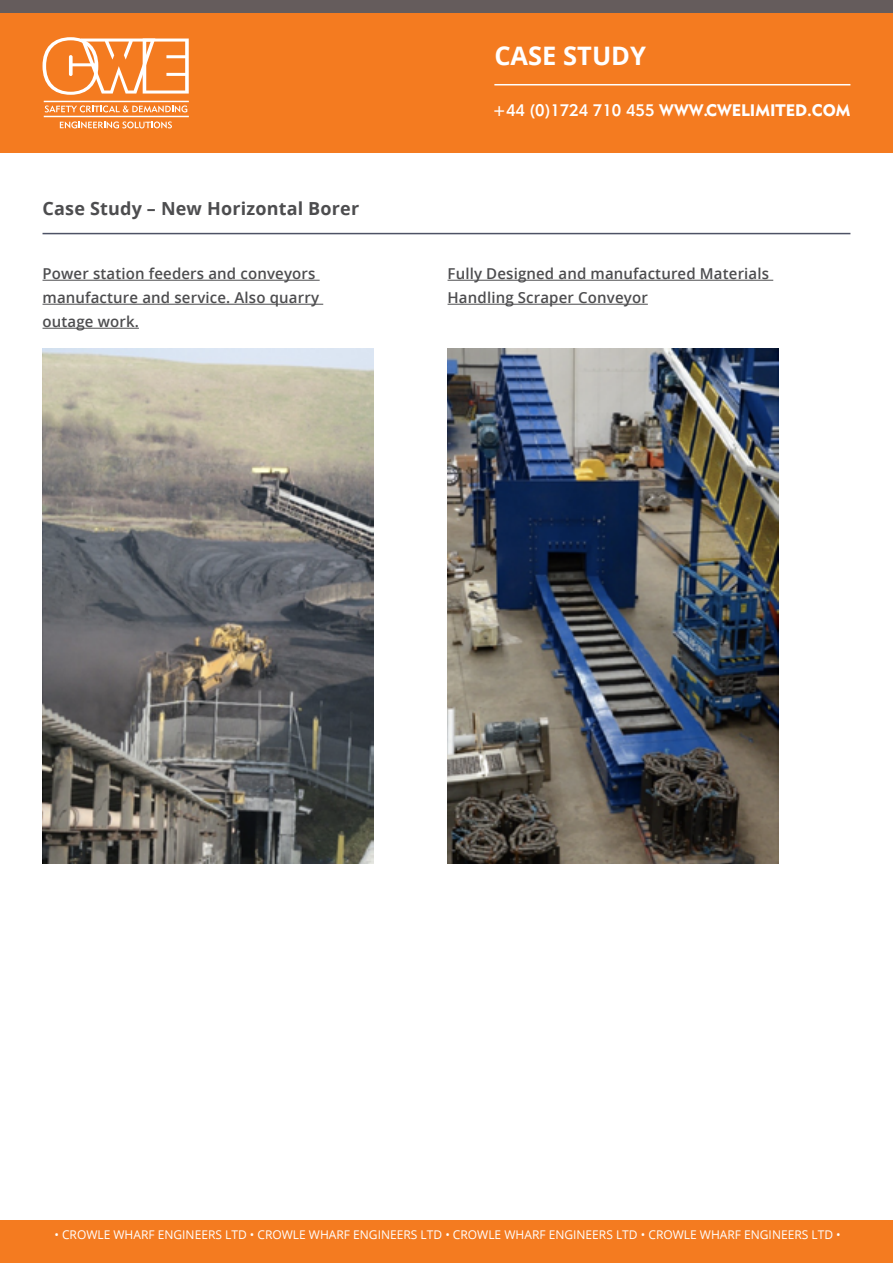
<style>
.page{position:relative;width:893px;height:1263px;background:#fff}
.page>*{position:absolute;margin:0;border:0;box-sizing:border-box;transform-origin:0 0}
.t1{font:700 25.5px "Open Sans";color:#fff}
.t2{font:700 18px "Open Sans";letter-spacing:.01em;color:#4d4d4f}
.t3{font:16.5px "Geometric 415 BT Black A";color:#fff}
.t4{font:600 15px/24px "Open Sans";letter-spacing:.01em;color:#4d4d4f}
.t5{font:12px "Open Sans";color:#fff}
.s1{font-family:"Geometric 415 BT Medium A"}
</style>
<div class="page">
<div style="left:0;top:0;width:893px;height:21px;background:#655c5c"></div>
<div style="left:0;top:1220px;width:893px;height:43px;background:#f47b20"></div>
<div style="left:0;top:14px;width:893px;height:139px;background:#f47b20"></div>
<svg style="left:43px;top:37px;width:146px;height:58px"></svg>
<svg style="left:60px;top:121px;width:112px;height:7px"></svg>
<hr style="left:44px;top:101px;width:145px;height:1px;background:#fff">
<hr style="left:44px;top:116px;width:145px;height:1px;background:#fff">
<svg style="left:45px;top:105px;width:142px;height:7px"></svg>
<hr style="left:494px;top:84px;width:356px;height:1px;background:#fff">
<hr style="left:43px;top:233px;width:807px;height:1px;background:#4d5265">
<hr style="left:43px;top:280px;width:277px;height:1px;background:#4d4d4f">
<hr style="left:43px;top:304px;width:280px;height:1px;background:#4d4d4f">
<hr style="left:43px;top:328px;width:96px;height:1px;background:#4d4d4f">
<img style="left:43px;top:349px;width:331px;height:514px">
<hr style="left:448px;top:280px;width:325px;height:1px;background:#4d4d4f">
<hr style="left:448px;top:304px;width:200px;height:1px;background:#4d4d4f">
<img style="left:448px;top:349px;width:331px;height:514px">
<p class="t2" style="left:43px;top:201px;width:318px">Case Study – New Horizontal Borer</p>
<h1 class="t1" style="left:494px;top:46px;width:153px">CASE STUDY</h1>
<p class="t3" style="left:492px;top:100px;width:360px"><span class="s1">+44 (0)1724 710 455</span> WWW.CWELIMITED.COM</p>
<p class="t4" style="left:43px;top:263px;width:278px">Power station feeders and conveyors manufacture and service. Also quarry outage work.</p>
<p class="t4" style="left:448px;top:263px;width:323px">Fully Designed and manufactured Materials<br>Handling Scraper Conveyor</p>
<p class="t5" style="left:54px;top:1230px;width:788px">• CROWLE WHARF ENGINEERS LTD • CROWLE WHARF ENGINEERS LTD • CROWLE WHARF ENGINEERS LTD • CROWLE WHARF ENGINEERS LTD •</p>
</div>
